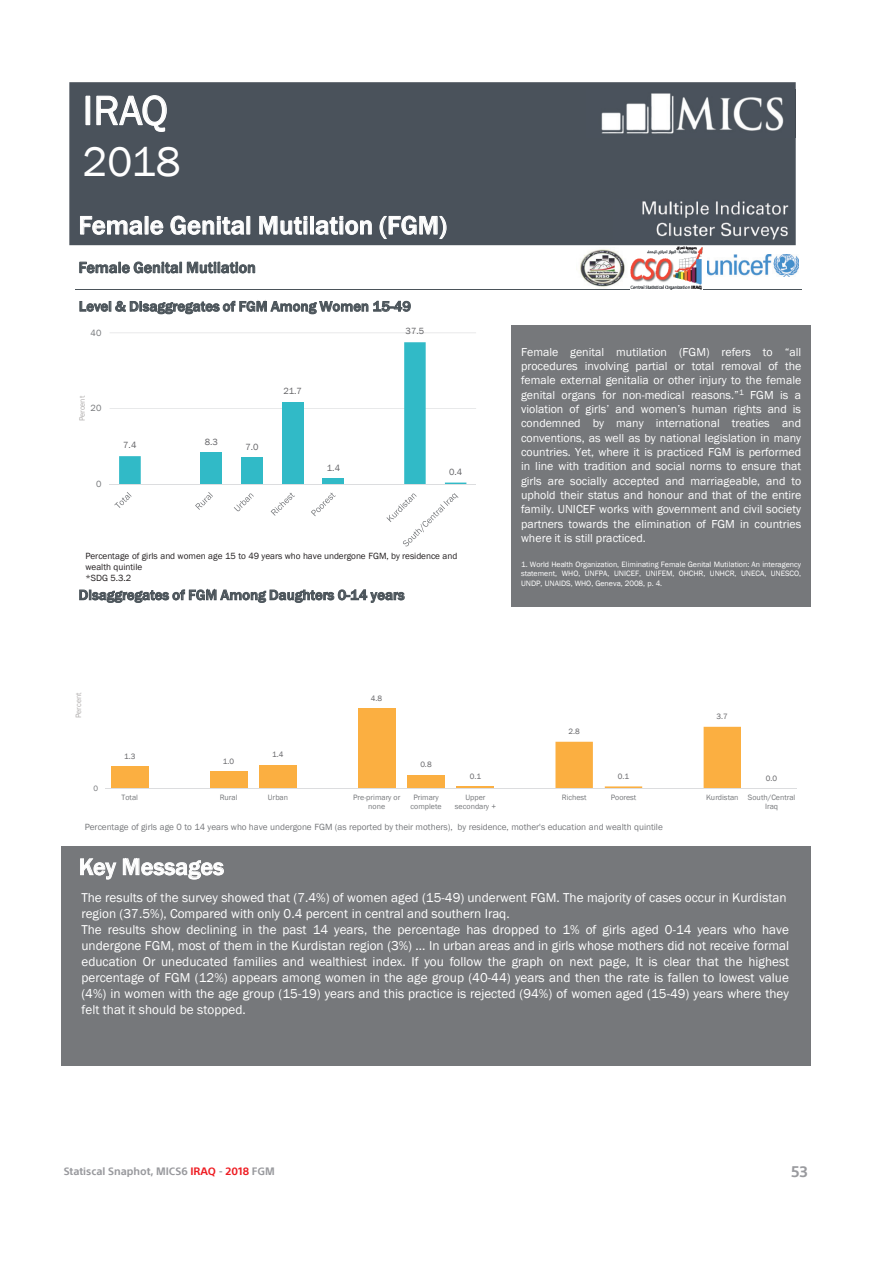
<style>
.page{position:relative;width:893px;height:1263px;background:#fff}
.page>*{position:absolute;margin:0;border:0;box-sizing:border-box;transform-origin:0 0}
.t1{font:42.45px/50.8px "Franklin Gothic";color:#fff}
.t2{font:500 26.55px "Franklin Gothic";color:#fff}
.t3{font:500 23.85px "Franklin Gothic";color:#fff}
.t4{font:500 15.9px "Franklin Gothic";letter-spacing:.005em;color:#4b545a}
.t5{font:700 15px "SST Arabic";color:#999a9e}
.t6{font:500 14.7px "Franklin Gothic";letter-spacing:.005em;color:#4b545a}
.t7{font:13.2px/15.9px "Franklin Gothic";color:#fff}
.t8{font:12px/14.2px "Franklin Gothic";color:#fff;text-align:justify}
.t9{font:700 10.5px "SST Arabic";color:#999a9e}
.t10{font:9.3px "Franklin Gothic";color:#76787b}
.t11{font:9.3px/11.1px "Franklin Gothic";color:#231f20}
.t12{font:9.3px "Franklin Gothic";color:#636366}
.t13{font:7.95px/9.6px "Franklin Gothic";color:#fff;text-align:justify}
.t14{font:7.95px/9px "Franklin Gothic";color:#76787b;text-align:center}
.t15{font:7.95px "Franklin Gothic";color:#636366}
.t16{font:7.95px "Franklin Gothic";color:#afacab}
.s1{color:#ee1d23}
</style>
<div class="page">
<div style="left:61px;top:846px;width:750px;height:220px;background:#76787b"></div>
<svg style="left:80px;top:858px;width:37px;height:21px"></svg>
<svg style="left:123px;top:858px;width:101px;height:21px"></svg>
<div style="left:511px;top:325px;width:300px;height:282px;background:#76787b"></div>
<hr style="left:110px;top:408px;width:366px;height:1px;background:#dcdddf">
<hr style="left:110px;top:333px;width:366px;height:1px;background:#dcdddf">
<svg style="left:119px;top:342px;width:347px;height:141px"></svg>
<hr style="left:110px;top:483px;width:366px;height:1px;background:#dcdddf">
<svg style="left:114px;top:492px;width:18px;height:16px"></svg>
<svg style="left:195px;top:492px;width:18px;height:18px"></svg>
<svg style="left:234px;top:493px;width:20px;height:18px"></svg>
<svg style="left:271px;top:493px;width:24px;height:23px"></svg>
<svg style="left:311px;top:493px;width:25px;height:23px"></svg>
<svg style="left:386px;top:493px;width:72px;height:54px"></svg>
<div style="left:111px;top:766px;width:38px;height:22px;background:#fbaf41"></div>
<div style="left:210px;top:771px;width:37px;height:17px;background:#fbaf41"></div>
<div style="left:259px;top:765px;width:38px;height:23px;background:#fbaf41"></div>
<div style="left:358px;top:708px;width:37px;height:80px;background:#fbaf41"></div>
<div style="left:407px;top:775px;width:38px;height:13px;background:#fbaf41"></div>
<hr style="left:457px;top:786px;width:37px;height:2px;background:#fbaf41">
<svg style="left:555px;top:727px;width:186px;height:61px"></svg>
<hr style="left:105px;top:788px;width:691px;height:1px;background:#dcdddf">
<div style="left:69px;top:82px;width:727px;height:163px;background:#4a525b"></div>
<img style="left:586px;top:90px;width:210px;height:47px">
<div style="left:86px;top:96px;width:4px;height:29px;border:1px solid #fff"></div>
<svg style="left:96px;top:94px;width:71px;height:39px;background:#6e747c"></svg>
<svg style="left:80px;top:216px;width:63px;height:19px"></svg>
<svg style="left:150px;top:220px;width:14px;height:15px"></svg>
<svg style="left:170px;top:215px;width:75px;height:20px"></svg>
<div style="left:246px;top:216px;width:4px;height:18px;border:1px solid #fff"></div>
<svg style="left:259px;top:214px;width:48px;height:21px"></svg>
<div style="left:310px;top:216px;width:4px;height:18px;border:1px solid #fff"></div>
<svg style="left:315px;top:216px;width:57px;height:19px"></svg>
<svg style="left:379px;top:214px;width:68px;height:25px;background:#757b82"></svg>
<img style="left:707px;top:254px;width:92px;height:23px">
<svg style="left:79px;top:261px;width:176px;height:12px"></svg>
<hr style="left:75px;top:290px;width:727px;height:1px;background:#4b545a">
<svg style="left:80px;top:300px;width:331px;height:14px"></svg>
<svg style="left:79px;top:588px;width:326px;height:15px"></svg>
<img style="left:614px;top:200px;width:179px;height:39px">
<img style="left:576px;top:249px;width:49px;height:38px">
<img style="left:630px;top:246px;width:72px;height:43px">
<h1 class="t1" style="left:83px;top:84px;width:99px">IRAQ<br>2018</h1>
<h2 class="t2" style="left:79px;top:210px;width:370px">Female Genital Mutilation (FGM)</h2>
<p class="t4" style="left:79px;top:258px;width:179px">Female Genital Mutilation</p>
<p class="t6" style="left:79px;top:298px;width:334px">Level &amp; Disaggregates of FGM Among Women 15-49</p>
<p class="t10" style="left:91px;top:327px;width:12px">40</p>
<p class="t16" style="left:78px;top:421px;width:27px;rotate:-90deg">Percent</p>
<p class="t10" style="left:91px;top:403px;width:12px">20</p>
<p class="t10" style="left:96px;top:478px;width:7px">0</p>
<p class="t12" style="left:123px;top:440px;width:15px">7.4</p>
<p class="t12" style="left:205px;top:436px;width:15px">8.3</p>
<p class="t12" style="left:245px;top:441px;width:15px">7.0</p>
<p class="t12" style="left:283px;top:385px;width:20px">21.7</p>
<p class="t12" style="left:327px;top:462px;width:15px">1.4</p>
<p class="t12" style="left:406px;top:326px;width:20px">37.5</p>
<p class="t12" style="left:449px;top:466px;width:15px">0.4</p>
<p class="t11" style="left:85px;top:550px;width:373px">Percentage of girls and women age 15 to 49 years who have undergone FGM, by residence and wealth quintile<br>*SDG 5.3.2</p>
<p class="t6" style="left:79px;top:586px;width:327px">Disaggregates of FGM Among Daughters 0-14 years</p>
<p class="t16" style="left:74px;top:718px;width:27px;rotate:-90deg">Percent</p>
<p class="t14" style="left:94px;top:783px;width:6px">0</p>
<p class="t15" style="left:124px;top:752px;width:13px">1.3</p>
<p class="t15" style="left:223px;top:757px;width:13px">1.0</p>
<p class="t15" style="left:272px;top:750px;width:13px">1.4</p>
<p class="t15" style="left:371px;top:694px;width:13px">4.8</p>
<p class="t15" style="left:420px;top:760px;width:13px">0.8</p>
<p class="t15" style="left:470px;top:772px;width:13px">0.1</p>
<p class="t8" style="left:521px;top:344px;width:282px">Female genital mutilation (FGM) refers to “all procedures involving partial or total removal of the female external genitalia or other injury to the female genital organs for non-medical reasons.”<sup>1</sup> FGM is a violation of girls’ and women’s human rights and is condemned by many international treaties and conventions, as well as by national legislation in many countries. Yet, where it is practiced FGM is performed in line with tradition and social norms to ensure that girls are socially accepted and marriageable, and to uphold their status and honour and that of the entire family. UNICEF works with government and civil society partners towards the elimination of FGM in countries where it is still practiced.</p>
<p class="t13" style="left:521px;top:559px;width:282px">1. World Health Organization, Eliminating Female Genital Mutilation: An interagency statement, WHO, UNFPA, UNICEF, UNIFEM, OHCHR, UNHCR, UNECA, UNESCO, UNDP, UNAIDS, WHO, Geneva, 2008, p. 4.</p>
<p class="t15" style="left:568px;top:727px;width:13px">2.8</p>
<p class="t15" style="left:618px;top:772px;width:13px">0.1</p>
<p class="t15" style="left:717px;top:712px;width:13px">3.7</p>
<p class="t15" style="left:766px;top:773px;width:13px">0.0</p>
<p class="t14" style="left:122px;top:793px;width:18px">Total</p>
<p class="t14" style="left:220px;top:793px;width:19px">Rural</p>
<p class="t14" style="left:268px;top:793px;width:22px">Urban</p>
<p class="t14" style="left:353px;top:793px;width:49px">Pre-primary or none</p>
<p class="t14" style="left:411px;top:793px;width:33px">Primary complete</p>
<p class="t14" style="left:455px;top:793px;width:43px">Upper secondary +</p>
<p class="t14" style="left:562px;top:793px;width:27px">Richest</p>
<p class="t14" style="left:611px;top:793px;width:27px">Poorest</p>
<p class="t14" style="left:765px;top:793px;width:32px;text-align:left;text-indent:-59px">Kurdistan South/Central<br>Iraq</p>
<p class="t10" style="left:85px;top:821px;width:580px">Percentage of girls age 0 to 14 years who have undergone FGM (as reported by their mothers), by residence, mother's education and wealth quintile</p>
<h3 class="t3" style="left:79px;top:853px;width:147px">Key Messages</h3>
<p class="t7" style="left:81px;top:890px;width:709px">The results of the survey showed that (7.4%) of women aged (15-49) underwent FGM. The majority of cases occur in Kurdistan region (37.5%), Compared with only 0.4 percent in central and southern Iraq.<br>The results show declining in the past 14 years, the percentage has dropped to 1% of girls aged 0-14 years who have undergone FGM, most of them in the Kurdistan region (3%) ... In urban areas and in girls whose mothers did not receive formal education Or uneducated families and wealthiest index. If you follow the graph on next page, It is clear that the highest percentage of FGM (12%) appears among women in the age group (40-44) years and then the rate is fallen to lowest value (4%) in women with the age group (15-19) years and this practice is rejected (94%) of women aged (15-49) years where they felt that it should be stopped.</p>
<p class="t9" style="left:64px;top:1165px;width:213px">Statiscal Snaphot, MICS6 <span class="s1">IRAQ</span> - <span class="s1">2018</span> FGM</p>
<p class="t5" style="left:791px;top:1163px;width:18px">53</p>
</div>
